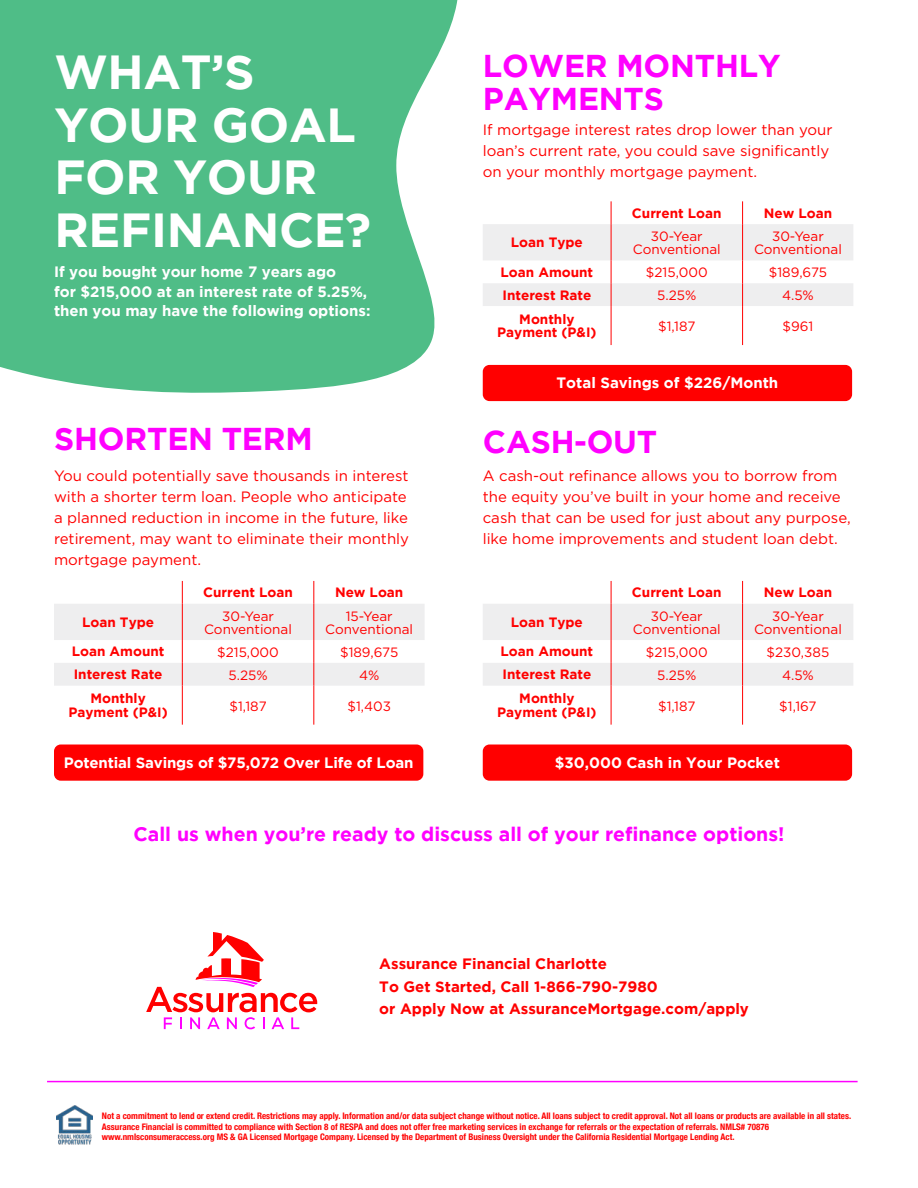
<style>
.page{position:relative;width:918px;height:1188px;background:#fff}
.page>*{position:absolute;margin:0;border:0;box-sizing:border-box;transform-origin:0 0}
.t1{font:700 47.7px/52.5px "Gotham";letter-spacing:-.005em;color:#fff}
.t2{font:700 31.5px/33px "Gotham";letter-spacing:-.005em;color:#f0f}
.t3{font:700 19.5px "Gotham";color:#f0f}
.t4{font:15px/21px "Gotham";color:#f00}
.t5{font:700 15px/19.5px "Gotham";color:#fff}
.t6{font:700 15px/22.5px "Gotham";color:#f00}
.t7{font:13.5px/13.5px "Gotham";color:#f00;text-align:center}
.t8{font:700 13.5px/13.5px "Gotham";color:#f00;text-align:center}
.t9{font:700 condensed 9px/10.8px "Helvetica Neue";color:#f00}
</style>
<div class="page">
<svg style="left:0;top:0;width:458px;height:393px;fill:#4fbd87"></svg>
<svg style="left:483px;top:201px;width:370px;height:105px"></svg>
<hr style="left:611px;top:306px;width:1px;height:39px;background:#f00">
<hr style="left:742px;top:306px;width:1px;height:39px;background:#f00">
<div style="left:483px;top:365px;width:369px;height:36px;background:#f00;border-radius:7px"></div>
<svg style="left:54px;top:581px;width:371px;height:105px"></svg>
<hr style="left:182px;top:686px;width:1px;height:39px;background:#f00">
<hr style="left:314px;top:686px;width:1px;height:39px;background:#f00">
<svg style="left:483px;top:581px;width:370px;height:105px"></svg>
<hr style="left:611px;top:686px;width:1px;height:39px;background:#f00">
<hr style="left:742px;top:686px;width:1px;height:39px;background:#f00">
<div style="left:54px;top:745px;width:369px;height:36px;background:#f00;border-radius:7px"></div>
<div style="left:483px;top:745px;width:369px;height:36px;background:#f00;border-radius:7px"></div>
<svg style="left:146px;top:932px;width:171px;height:97px"></svg>
<img style="left:56px;top:1106px;width:37px;height:39px">
<hr style="left:47px;top:1081px;width:811px;height:1px;background:#f0f">
<h1 class="t1" style="left:54px;top:45px;width:318px">WHAT’S<br>YOUR GOAL<br>FOR YOUR<br>REFINANCE?</h1>
<h3 class="t5" style="left:54px;top:262px;width:318px">If you bought your home 7 years ago<br>for $215,000 at an interest rate of 5.25%, then you may have the following options:</h3>
<h2 class="t2" style="left:483px;top:49px;width:299px">LOWER MONTHLY<br>PAYMENTS</h2>
<h3 class="t4" style="left:483px;top:120px;width:351px">If mortgage interest rates drop lower than your loan’s current rate, you could save significantly on your monthly mortgage payment.</h3>
<h3 class="t8" style="left:632px;top:206px;width:91px">Current Loan</h3>
<h3 class="t8" style="left:764px;top:206px;width:70px">New Loan</h3>
<h3 class="t8" style="left:511px;top:235px;width:74px">Loan Type</h3>
<h3 class="t7" style="left:633px;top:230px;width:89px">30-Year<br>Conventional</h3>
<h3 class="t7" style="left:754px;top:230px;width:89px">30-Year<br>Conventional</h3>
<h3 class="t8" style="left:501px;top:265px;width:94px">Loan Amount</h3>
<h3 class="t7" style="left:646px;top:266px;width:63px">$215,000</h3>
<h3 class="t7" style="left:769px;top:266px;width:60px">$189,675</h3>
<h3 class="t8" style="left:503px;top:288px;width:90px">Interest Rate</h3>
<h3 class="t7" style="left:657px;top:289px;width:41px">5.25%</h3>
<h3 class="t7" style="left:782px;top:289px;width:33px">4.5%</h3>
<h3 class="t8" style="left:497px;top:312px;width:101px">Monthly<br>Payment (P&amp;I)</h3>
<h3 class="t7" style="left:658px;top:320px;width:39px">$1,187</h3>
<h3 class="t7" style="left:783px;top:320px;width:32px">$961</h3>
<h3 class="t5" style="left:557px;top:373px;width:223px">Total Savings of $226/Month</h3>
<h2 class="t2" style="left:54px;top:422px;width:260px">SHORTEN TERM</h2>
<h2 class="t2" style="left:483px;top:424px;width:176px">CASH-OUT</h2>
<h3 class="t4" style="left:483px;top:466px;width:369px">A cash-out refinance allows you to borrow from the equity you’ve built in your home and receive cash that can be used for just about any purpose, like home improvements and student loan debt.</h3>
<h3 class="t4" style="left:54px;top:466px;width:357px">You could potentially save thousands in interest with a shorter term loan. People who anticipate a planned reduction in income in the future, like retirement, may want to eliminate their monthly mortgage payment.</h3>
<h3 class="t8" style="left:203px;top:585px;width:91px">Current Loan</h3>
<h3 class="t8" style="left:335px;top:585px;width:70px">New Loan</h3>
<h3 class="t8" style="left:82px;top:615px;width:74px">Loan Type</h3>
<h3 class="t7" style="left:204px;top:610px;width:89px">30-Year<br>Conventional</h3>
<h3 class="t7" style="left:325px;top:610px;width:89px">15-Year<br>Conventional</h3>
<h3 class="t8" style="left:72px;top:645px;width:94px">Loan Amount</h3>
<h3 class="t7" style="left:217px;top:646px;width:63px">$215,000</h3>
<h3 class="t7" style="left:340px;top:646px;width:60px">$189,675</h3>
<h3 class="t8" style="left:74px;top:667px;width:90px">Interest Rate</h3>
<h3 class="t7" style="left:228px;top:669px;width:41px">5.25%</h3>
<h3 class="t7" style="left:359px;top:669px;width:22px">4%</h3>
<h3 class="t8" style="left:69px;top:691px;width:101px">Monthly<br>Payment (P&amp;I)</h3>
<h3 class="t7" style="left:229px;top:700px;width:39px">$1,187</h3>
<h3 class="t7" style="left:347px;top:700px;width:45px">$1,403</h3>
<h3 class="t8" style="left:632px;top:585px;width:91px">Current Loan</h3>
<h3 class="t8" style="left:764px;top:585px;width:70px">New Loan</h3>
<h3 class="t8" style="left:511px;top:615px;width:74px">Loan Type</h3>
<h3 class="t7" style="left:633px;top:610px;width:89px">30-Year<br>Conventional</h3>
<h3 class="t7" style="left:754px;top:610px;width:89px">30-Year<br>Conventional</h3>
<h3 class="t8" style="left:501px;top:645px;width:94px">Loan Amount</h3>
<h3 class="t7" style="left:646px;top:646px;width:63px">$215,000</h3>
<h3 class="t7" style="left:767px;top:646px;width:64px">$230,385</h3>
<h3 class="t8" style="left:503px;top:667px;width:90px">Interest Rate</h3>
<h3 class="t7" style="left:657px;top:669px;width:41px">5.25%</h3>
<h3 class="t7" style="left:782px;top:669px;width:33px">4.5%</h3>
<h3 class="t8" style="left:497px;top:691px;width:101px">Monthly<br>Payment (P&amp;I)</h3>
<h3 class="t7" style="left:658px;top:700px;width:39px">$1,187</h3>
<h3 class="t7" style="left:779px;top:700px;width:39px">$1,167</h3>
<h3 class="t5" style="left:64px;top:752px;width:351px">Potential Savings of $75,072 Over Life of Loan</h3>
<h3 class="t5" style="left:555px;top:752px;width:226px">$30,000 Cash in Your Pocket</h3>
<h3 class="t3" style="left:133px;top:823px;width:653px">Call us when you’re ready to discuss all of your refinance options!</h3>
<h3 class="t6" style="left:379px;top:952px;width:371px">Assurance Financial Charlotte<br>To Get Started, Call 1-866-790-7980<br>or Apply Now at AssuranceMortgage.com/apply</h3>
<p class="t9" style="left:102px;top:1111px;width:751px">Not a commitment to lend or extend credit. Restrictions may apply. Information and/or data subject change without notice. All loans subject to credit approval. Not all loans or products are available in all states.<br>Assurance Financial is committed to compliance with Section 8 of RESPA and does not offer free marketing services in exchange for referrals or the expectation of referrals. NMLS# 70876 www.nmlsconsumeraccess.org MS &amp; GA Licensed Mortgage Company. Licensed by the Department of Business Oversight under the California Residential Mortgage Lending Act.</p>
</div>
